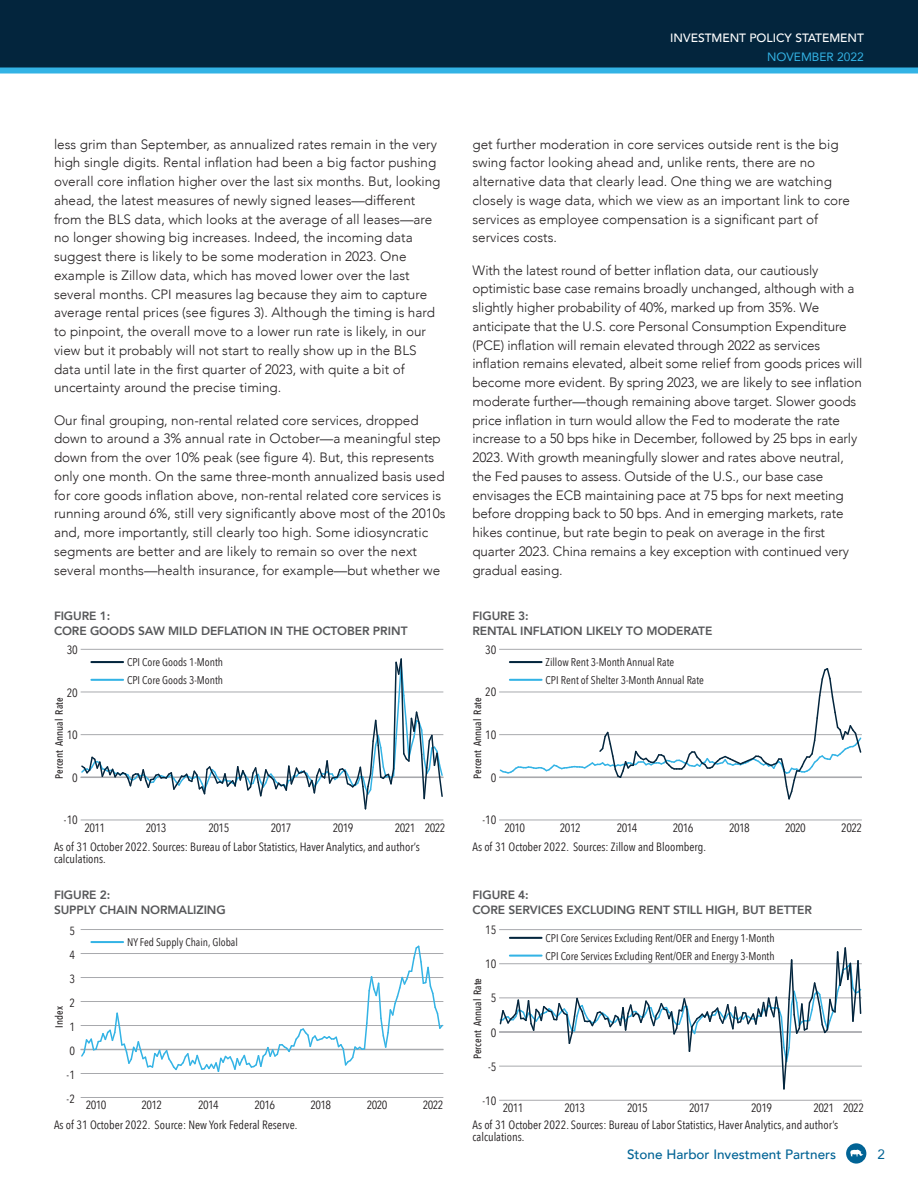
<style>
.page{position:relative;width:918px;height:1188px;background:#fff}
.page>*{position:absolute;margin:0;border:0;box-sizing:border-box;transform-origin:0 0}
.t1{font:300 13.5px/18.8px "Avenir";color:#231f20}
.t2{font:500 13.5px "Avenir";color:#016395}
.t3{font:13.5px "Avenir";color:#016395}
.t4{font:12px/12px "Avenir Next Condensed";color:#231f20}
.t5{font:800 12px/15px "Avenir";letter-spacing:-.01em;color:#57585a}
.t6{font:500 12px "Avenir";color:#fff}
.t7{font:12px "Avenir Next Condensed";letter-spacing:-.05em;color:#231f20}
.t8{font:12px "Avenir";color:#33b3e5}
.t9{font:11.85px "Avenir Next Condensed";letter-spacing:-.05em;color:#231f20}
.t10{font:11.25px "Avenir Next Condensed";color:#231f20}
.t11{font:10.95px "Avenir Next Condensed";color:#231f20}
.t12{font:500 10.5px "Avenir Next Condensed";letter-spacing:.005em;color:#231f20}
</style>
<div class="page">
<div style="left:846px;top:1143px;width:20px;height:21px;background:#016395;border-radius:50%"></div>
<svg style="left:850px;top:1150px;width:13px;height:6px"></svg>
<div style="left:0;top:0;width:918px;height:68px;background:#03253d"></div>
<div style="left:0;top:68px;width:918px;height:6px;background:#33b3e5"></div>
<hr style="left:81px;top:820px;width:362px;height:1px;background:#a8a9ad">
<hr style="left:81px;top:649px;width:362px;height:1px;background:#a8a9ad">
<svg style="left:80px;top:658px;width:364px;height:152px"></svg>
<hr style="left:91px;top:679px;width:32px;height:2px;background:#33b3e5">
<hr style="left:91px;top:661px;width:32px;height:2px;background:#03253d">
<hr style="left:499px;top:820px;width:363px;height:1px;background:#a8a9ad">
<hr style="left:499px;top:649px;width:363px;height:1px;background:#a8a9ad">
<svg style="left:499px;top:668px;width:363px;height:132px"></svg>
<hr style="left:510px;top:679px;width:32px;height:2px;background:#33b3e5">
<hr style="left:510px;top:661px;width:32px;height:2px;background:#03253d">
<hr style="left:81px;top:1097px;width:362px;height:1px;background:#a8a9ad">
<hr style="left:81px;top:1073px;width:362px;height:1px;background:#a8a9ad">
<hr style="left:81px;top:929px;width:362px;height:1px;background:#a8a9ad">
<svg style="left:80px;top:945px;width:364px;height:127px"></svg>
<hr style="left:91px;top:941px;width:32px;height:2px;background:#33b3e5">
<hr style="left:499px;top:1100px;width:363px;height:1px;background:#a8a9ad">
<hr style="left:499px;top:929px;width:363px;height:1px;background:#a8a9ad">
<svg style="left:499px;top:947px;width:363px;height:143px"></svg>
<hr style="left:510px;top:955px;width:32px;height:2px;background:#33b3e5">
<hr style="left:510px;top:937px;width:32px;height:2px;background:#03253d">
<p class="t6" style="left:670px;top:27px;width:195px">INVESTMENT POLICY STATEMENT</p>
<p class="t8" style="left:767px;top:47px;width:98px">NOVEMBER 2022</p>
<p class="t1" style="left:54px;top:134px;width:388px">less grim than September, as annualized rates remain in the very high single digits. Rental inflation had been a big factor pushing overall core inflation higher over the last six months. But, looking ahead, the latest measures of newly signed leases—different from the BLS data, which looks at the average of all leases—are no longer showing big increases. Indeed, the incoming data suggest there is likely to be some moderation in 2023. One example is Zillow data, which has moved lower over the last several months. CPI measures lag because they aim to capture average rental prices (see figures 3). Although the timing is hard to pinpoint, the overall move to a lower run rate is likely, in our view but it probably will not start to really show up in the BLS data until late in the first quarter of 2023, with quite a bit of uncertainty around the precise timing.</p>
<p class="t1" style="left:54px;top:411px;width:393px">Our final grouping, non-rental related core services, dropped down to around a 3% annual rate in October—a meaningful step down from the over 10% peak (see figure 4). But, this represents only one month. On the same three-month annualized basis used for core goods inflation above, non-rental related core services is running around 6%, still very significantly above most of the 2010s and, more importantly, still clearly too high. Some idiosyncratic segments are better and are likely to remain so over the next several months—health insurance, for example—but whether we</p>
<p class="t1" style="left:472px;top:135px;width:379px">get further moderation in core services outside rent is the big swing factor looking ahead and, unlike rents, there are no alternative data that clearly lead. One thing we are watching closely is wage data, which we view as an important link to core services as employee compensation is a significant part of services costs.</p>
<p class="t1" style="left:472px;top:261px;width:391px">With the latest round of better inflation data, our cautiously optimistic base case remains broadly unchanged, although with a slightly higher probability of 40%, marked up from 35%. We anticipate that the U.S. core Personal Consumption Expenditure (PCE) inflation will remain elevated through 2022 as services inflation remains elevated, albeit some relief from goods prices will become more evident. By spring 2023, we are likely to see inflation moderate further—though remaining above target. Slower goods price inflation in turn would allow the Fed to moderate the rate increase to a 50 bps hike in December, followed by 25 bps in early 2023. With growth meaningfully slower and rates above neutral, the Fed pauses to assess. Outside of the U.S., our base case envisages the ECB maintaining pace at 75 bps for next meeting before dropping back to 50 bps. And in emerging markets, rate hikes continue, but rate begin to peak on average in the first quarter 2023. China remains a key exception with continued very gradual easing.</p>
<p class="t5" style="left:54px;top:608px;width:355px">FIGURE 1:<br>CORE GOODS SAW MILD DEFLATION IN THE OCTOBER PRINT</p>
<p class="t5" style="left:472px;top:608px;width:241px">FIGURE 3:<br>RENTAL INFLATION LIKELY TO MODERATE</p>
<p class="t4" style="left:67px;top:643px;width:13px">30</p>
<p class="t4" style="left:485px;top:643px;width:13px">30</p>
<p class="t10" style="left:127px;top:653px;width:98px">CPI Core Goods 1-Month</p>
<p class="t10" style="left:546px;top:653px;width:130px">Zillow Rent 3-Month Annual Rate</p>
<p class="t10" style="left:127px;top:670px;width:98px">CPI Core Goods 3-Month</p>
<p class="t10" style="left:546px;top:670px;width:160px">CPI Rent of Shelter 3-Month Annual Rate</p>
<p class="t4" style="left:67px;top:686px;width:13px">20</p>
<p class="t12" style="left:53px;top:779px;width:83px;rotate:-90deg">Percent Annual Rate</p>
<p class="t4" style="left:67px;top:728px;width:13px">10</p>
<p class="t4" style="left:72px;top:771px;width:7px">0</p>
<p class="t4" style="left:485px;top:686px;width:13px">20</p>
<p class="t12" style="left:471px;top:779px;width:83px;rotate:-90deg">Percent Annual Rate</p>
<p class="t4" style="left:485px;top:728px;width:13px">10</p>
<p class="t4" style="left:491px;top:771px;width:7px">0</p>
<p class="t4" style="left:64px;top:814px;width:15px">-10</p>
<p class="t4" style="left:84px;top:821px;width:22px">2011</p>
<p class="t4" style="left:146px;top:821px;width:22px">2013</p>
<p class="t4" style="left:209px;top:821px;width:22px">2015</p>
<p class="t4" style="left:271px;top:821px;width:22px">2017</p>
<p class="t4" style="left:333px;top:821px;width:22px">2019</p>
<p class="t7" style="left:395px;top:817px;width:52px">2021 2022</p>
<p class="t4" style="left:482px;top:814px;width:15px">-10</p>
<p class="t4" style="left:504px;top:821px;width:22px">2010</p>
<p class="t4" style="left:560px;top:821px;width:22px">2012</p>
<p class="t4" style="left:617px;top:821px;width:22px">2014</p>
<p class="t4" style="left:673px;top:821px;width:22px">2016</p>
<p class="t4" style="left:729px;top:821px;width:22px">2018</p>
<p class="t4" style="left:785px;top:821px;width:22px">2020</p>
<p class="t4" style="left:841px;top:821px;width:22px">2022</p>
<p class="t4" style="left:54px;top:840px;width:367px">As of 31 October 2022. Sources: Bureau of Labor Statistics, Haver Analytics, and author’s calculations.</p>
<p class="t4" style="left:472px;top:840px;width:235px">As of 31 October 2022. Sources: Zillow and Bloomberg.</p>
<p class="t5" style="left:54px;top:888px;width:173px">FIGURE 2:<br>SUPPLY CHAIN NORMALIZING</p>
<p class="t5" style="left:472px;top:888px;width:341px">FIGURE 4:<br>CORE SERVICES EXCLUDING RENT STILL HIGH, BUT BETTER</p>
<p class="t9" style="left:69px;top:921px;width:7px">5</p>
<p class="t9" style="left:69px;top:945px;width:7px">4</p>
<p class="t9" style="left:69px;top:969px;width:7px">3</p>
<p class="t9" style="left:69px;top:993px;width:7px">2</p>
<p class="t12" style="left:53px;top:1028px;width:23px;rotate:-90deg">Index</p>
<p class="t9" style="left:69px;top:1017px;width:7px">1</p>
<p class="t9" style="left:69px;top:1041px;width:7px">0</p>
<p class="t9" style="left:67px;top:1065px;width:10px">-1</p>
<p class="t9" style="left:67px;top:1089px;width:10px">-2</p>
<p class="t11" style="left:127px;top:933px;width:112px">NY Fed Supply Chain, Global</p>
<p class="t9" style="left:86px;top:1095px;width:22px">2010</p>
<p class="t9" style="left:141px;top:1095px;width:22px">2012</p>
<p class="t9" style="left:198px;top:1095px;width:22px">2014</p>
<p class="t9" style="left:254px;top:1095px;width:22px">2016</p>
<p class="t9" style="left:311px;top:1095px;width:22px">2018</p>
<p class="t9" style="left:367px;top:1095px;width:22px">2020</p>
<p class="t9" style="left:423px;top:1095px;width:22px">2022</p>
<p class="t4" style="left:485px;top:923px;width:13px">15</p>
<p class="t4" style="left:485px;top:957px;width:13px">10</p>
<p class="t12" style="left:471px;top:1059px;width:83px;rotate:-90deg">Percent Annual Rate</p>
<p class="t4" style="left:491px;top:992px;width:7px">5</p>
<p class="t4" style="left:491px;top:1026px;width:7px">0</p>
<p class="t4" style="left:488px;top:1060px;width:10px">-5</p>
<p class="t10" style="left:546px;top:928px;width:231px">CPI Core Services Excluding Rent/OER and Energy 1-Month</p>
<p class="t10" style="left:546px;top:946px;width:231px">CPI Core Services Excluding Rent/OER and Energy 3-Month</p>
<p class="t4" style="left:482px;top:1094px;width:15px">-10</p>
<p class="t4" style="left:503px;top:1101px;width:22px">2011</p>
<p class="t4" style="left:564px;top:1101px;width:22px">2013</p>
<p class="t4" style="left:627px;top:1101px;width:22px">2015</p>
<p class="t4" style="left:689px;top:1101px;width:22px">2017</p>
<p class="t4" style="left:751px;top:1101px;width:22px">2019</p>
<p class="t7" style="left:813px;top:1097px;width:52px">2021 2022</p>
<p class="t4" style="left:54px;top:1118px;width:245px">As of 31 October 2022. Source: New York Federal Reserve.</p>
<p class="t4" style="left:472px;top:1118px;width:367px">As of 31 October 2022. Sources: Bureau of Labor Statistics, Haver Analytics, and author’s calculations.</p>
<p class="t2" style="left:627px;top:1142px;width:211px">Stone Harbor Investment Partners</p>
<p class="t3" style="left:877px;top:1143px;width:9px">2</p>
</div>
